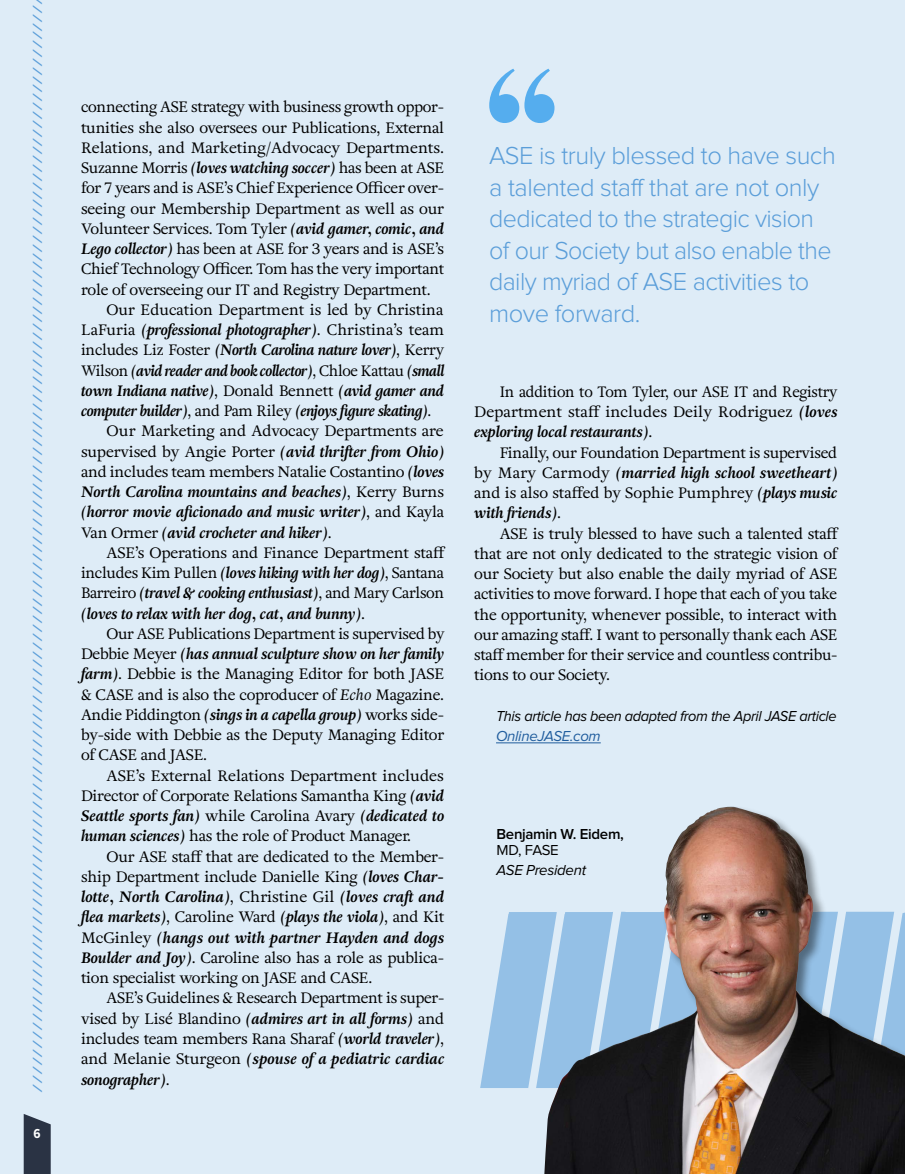
<style>
.page{position:relative;width:905px;height:1174px;background:#deecf7}
.page>*{position:absolute;margin:0;border:0;box-sizing:border-box;transform-origin:0 0}
.t1{font:300 25.5px/31.5px "Proxima Nova";letter-spacing:-.02em;color:#5b9ed9}
.t2{font:15px/20.2px "Adriane Text";letter-spacing:-.02em;color:#000;text-align:justify}
.t3{font:italic 700 15px "Adriane Text";color:#000}
.t4{font:italic 700 15px "Adriane Text";letter-spacing:-.02em;color:#000}
.t5{font:italic 15px "Proxima Nova";letter-spacing:-.025em;color:#000}
.t6{font:italic 700 15px "Adriane Text";letter-spacing:-.025em;color:#000;scale:.96 1}
.t7{font:600 15px "Proxima Nova";letter-spacing:-.02em;color:#000}
.t8{font:italic 15px "Proxima Nova";letter-spacing:-.02em;color:#215e9e}
.t9{font:15px "Proxima Nova";letter-spacing:-.025em;color:#000}
.t10{font:700 13.5px "Proxima Nova Cond";color:#fff}
.t11{font:12.75px "Minion Pro";color:#5b9ed9;scale:2.1 1}
.s1{font-weight:700;font-style:italic}
.s2{font-weight:400;font-style:normal}
.s3{font-style:italic}
</style>
<div class="page">
<svg style="left:24px;top:1114px;width:27px;height:60px;background:#3b4455"></svg>
<svg style="left:480px;top:912px;width:63px;height:176px;fill:#94c0e6"></svg>
<img style="left:544px;top:807px;width:361px;height:367px">
<hr style="left:496px;top:743px;width:104px;height:1px;background:#215e9e">
<svg style="left:489px;top:69px;width:65px;height:54px"></svg>
<p class="t11" style="left:29px;top:1093px;width:525px;rotate:-90deg">////////////////////////////////////////////////////////////////////////////////////////////////////////////////////////////</p>
<p class="t10" style="left:34px;top:1127px;width:9px">6</p>
<p class="t2" style="left:81px;top:97px;width:364px">connecting ASE strategy with business growth oppor-</p>
<p class="t2" style="left:81px;top:117px;width:364px">tunities she also oversees our Publications, External</p>
<p class="t2" style="left:81px;top:137px;width:364px">Relations, and Marketing/Advocacy Departments.</p>
<p class="t2" style="left:81px;top:158px;width:365px">Suzanne Morris <span class="s1">(loves watching soccer)</span> has been at ASE</p>
<p class="t2" style="left:81px;top:178px;width:364px">for 7 years and is ASE’s Chief Experience Officer over-</p>
<p class="t2" style="left:81px;top:198px;width:364px">seeing our Membership Department as well as our</p>
<p class="t2" style="left:81px;top:218px;width:364px">Volunteer Services. Tom Tyler <span class="s1">(avid gamer, comic, and</span></p>
<p class="t2" style="left:81px;top:239px;width:364px"><span class="s1">Lego collector)</span> has been at ASE for 3 years and is ASE’s</p>
<p class="t2" style="left:81px;top:259px;width:364px">Chief Technology Officer. Tom has the very important</p>
<p class="t2" style="left:81px;top:279px;width:351px">role of overseeing our IT and Registry Department.</p>
<p class="t2" style="left:107px;top:299px;width:338px">Our Education Department is led by Christina</p>
<p class="t3" style="left:81px;top:320px;width:365px"><span class="s2">LaFuria</span> (professional photographer)<span class="s2">. Christina’s team</span></p>
<p class="t4" style="left:81px;top:340px;width:364px"><span class="s2">includes Liz Foster</span> (North Carolina nature lover)<span class="s2">, Kerry</span></p>
<p class="t6" style="left:81px;top:360px;width:380px"><span class="s2">Wilson</span> (avid reader and book collector)<span class="s2">, Chloe Kattau</span> (small</p>
<p class="t3" style="left:81px;top:380px;width:364px">town Indiana native)<span class="s2">, Donald Bennett</span> (avid gamer and</p>
<p class="t4" style="left:81px;top:401px;width:352px">computer builder)<span class="s2">, and Pam Riley</span> (enjoys figure skating)<span class="s2">.</span></p>
<p class="t2" style="left:107px;top:421px;width:339px">Our Marketing and Advocacy Departments are</p>
<p class="t2" style="left:81px;top:441px;width:365px">supervised by Angie Porter <span class="s1">(avid thrifter from Ohio)</span></p>
<p class="t2" style="left:81px;top:461px;width:364px">and includes team members Natalie Costantino <span class="s1">(loves</span></p>
<p class="t3" style="left:81px;top:482px;width:364px">North Carolina mountains and beaches)<span class="s2">, Kerry Burns</span></p>
<p class="t3" style="left:81px;top:502px;width:365px">(horror movie aficionado and music writer)<span class="s2">, and Kayla</span></p>
<p class="t3" style="left:81px;top:522px;width:252px"><span class="s2">Van Ormer</span> (avid crocheter and hiker)<span class="s2">.</span></p>
<p class="t2" style="left:107px;top:542px;width:340px">ASE’s Operations and Finance Department staff</p>
<p class="t2" style="left:81px;top:563px;width:364px">includes Kim Pullen <span class="s1">(loves hiking with her dog)</span>, Santana</p>
<p class="t3" style="left:81px;top:583px;width:364px"><span class="s2">Barreiro</span> (travel &amp; cooking enthusiast)<span class="s2">, and Mary Carlson</span></p>
<p class="t3" style="left:81px;top:603px;width:285px">(loves to relax with her dog, cat, and bunny)<span class="s2">.</span></p>
<p class="t2" style="left:106px;top:623px;width:339px">Our ASE Publications Department is supervised by</p>
<p class="t3" style="left:81px;top:644px;width:364px"><span class="s2">Debbie Meyer</span> (has annual sculpture show on her family</p>
<p class="t2" style="left:81px;top:664px;width:365px"><span class="s1">farm)</span>. Debbie is the Managing Editor for both JASE</p>
<p class="t2" style="left:81px;top:684px;width:364px">&amp; CASE and is also the coproducer of <span class="s3">Echo</span> Magazine.</p>
<p class="t2" style="left:81px;top:704px;width:364px">Andie Piddington <span class="s1">(sings in a capella group)</span> works side-</p>
<p class="t2" style="left:81px;top:725px;width:364px">by-side with Debbie as the Deputy Managing Editor</p>
<p class="t2" style="left:81px;top:745px;width:128px">of CASE and JASE.</p>
<p class="t2" style="left:107px;top:765px;width:339px">ASE’s External Relations Department includes</p>
<p class="t2" style="left:81px;top:785px;width:364px">Director of Corporate Relations Samantha King <span class="s1">(avid</span></p>
<p class="t3" style="left:81px;top:806px;width:364px">Seattle sports fan) <span class="s2">while Carolina Avary</span> (dedicated to</p>
<p class="t2" style="left:81px;top:826px;width:332px"><span class="s1">human sciences)</span> has the role of Product Manager.</p>
<p class="t2" style="left:106px;top:846px;width:339px">Our ASE staff that are dedicated to the Member-</p>
<p class="t2" style="left:81px;top:866px;width:364px">ship Department include Danielle King <span class="s1">(loves Char-</span></p>
<p class="t3" style="left:81px;top:887px;width:364px">lotte, North Carolina)<span class="s2">, Christine Gil</span> (loves craft and</p>
<p class="t3" style="left:81px;top:907px;width:364px">flea markets)<span class="s2">, Caroline Ward</span> (plays the viola)<span class="s2">, and Kit</span></p>
<p class="t3" style="left:81px;top:927px;width:365px"><span class="s2">McGinley</span> (hangs out with partner Hayden and dogs</p>
<p class="t2" style="left:81px;top:947px;width:364px"><span class="s1">Boulder and Joy)</span>. Caroline also has a role as publica-</p>
<p class="t2" style="left:81px;top:968px;width:293px">tion specialist working on JASE and CASE.</p>
<p class="t2" style="left:107px;top:988px;width:339px">ASE’s Guidelines &amp; Research Department is super-</p>
<p class="t2" style="left:81px;top:1008px;width:365px">vised by Lisé Blandino <span class="s1">(admires art in all forms)</span> and</p>
<p class="t2" style="left:81px;top:1028px;width:364px">includes team members Rana Sharaf <span class="s1">(world traveler)</span>,</p>
<p class="t3" style="left:81px;top:1049px;width:365px"><span class="s2">and Melanie Sturgeon</span> (spouse of a pediatric cardiac</p>
<p class="t3" style="left:81px;top:1069px;width:90px">sonographer)<span class="s2">.</span></p>
<h1 class="t1" style="left:489px;top:140px;width:348px">ASE is truly blessed to have such a talented staff that are not only dedicated to the strategic vision of our Society but also enable the daily myriad of ASE activities to move forward.</h1>
<p class="t2" style="left:474px;top:381px;width:365px;text-indent:26px">In addition to Tom Tyler, our ASE IT and Registry Department staff includes Deily Rodriguez <span class="s1">(loves exploring local restaurants)</span>.</p>
<p class="t2" style="left:474px;top:442px;width:365px;text-indent:25px">Finally, our Foundation Department is supervised by Mary Carmody <span class="s1">(married high school sweetheart) </span>and is also staffed by Sophie Pumphrey <span class="s1">(plays music with friends)</span>.</p>
<p class="t2" style="left:474px;top:523px;width:366px;text-indent:26px">ASE is truly blessed to have such a talented staff that are not only dedicated to the strategic vision of our Society but also enable the daily myriad of ASE activities to move forward. I hope that each of you take the opportunity, whenever possible, to interact with our amazing staff. I want to personally thank each ASE staff member for their service and countless contribu&shy;tions to our Society.</p>
<p class="t5" style="left:496px;top:707px;width:342px">This article has been adapted from the April JASE article</p>
<p class="t8" style="left:496px;top:727px;width:106px">OnlineJASE.com</p>
<p class="t7" style="left:496px;top:827px;width:129px">Benjamin W. Eidem,</p>
<p class="t9" style="left:496px;top:843px;width:64px">MD, FASE</p>
<p class="t5" style="left:496px;top:861px;width:91px">ASE President</p>
</div>
